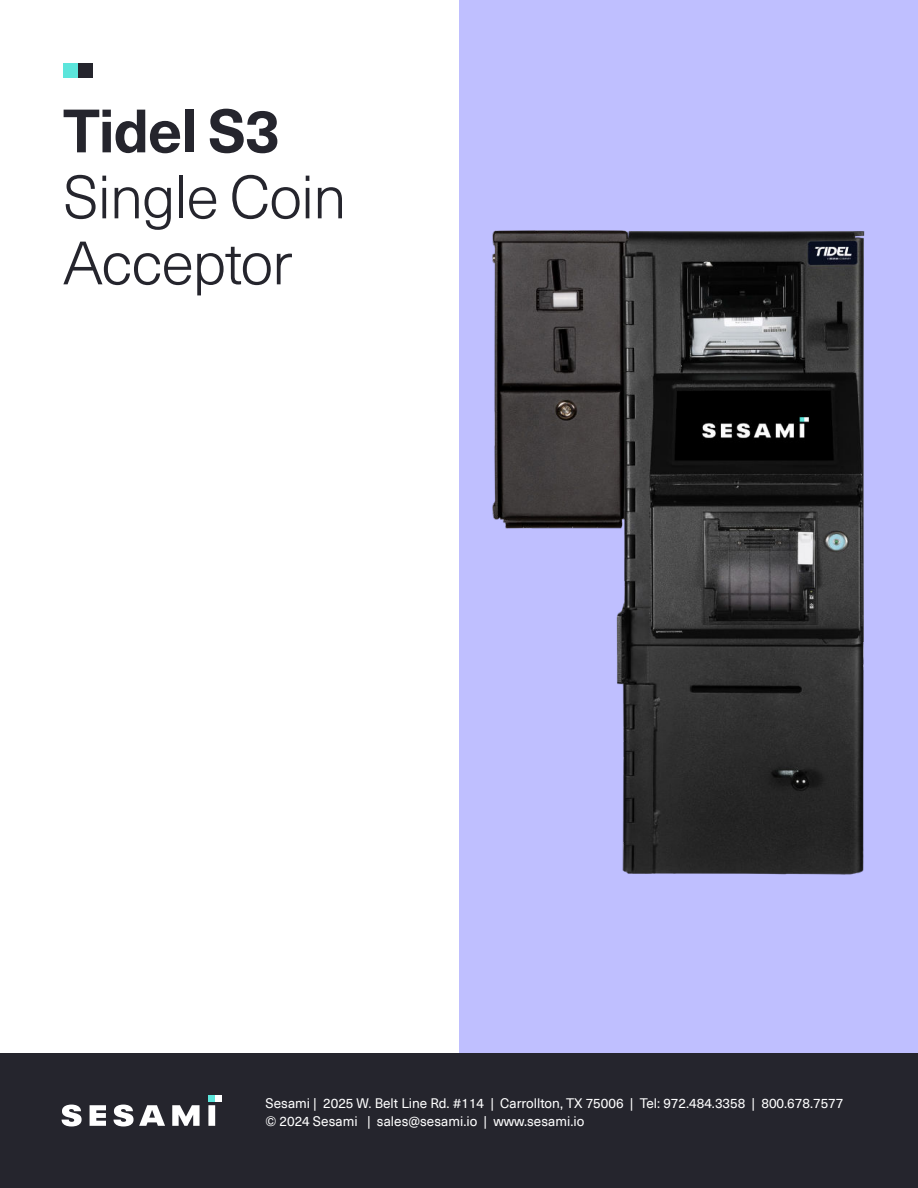
<style>
.page{position:relative;width:918px;height:1188px;background:#fff}
.page>*{position:absolute;margin:0;border:0;box-sizing:border-box;transform-origin:0 0}
.t1{font:300 60px/66px "Neue Haas Unica W1 G";letter-spacing:-.025em;color:#25252d}
.t2{font:700 60px "Neue Haas Unica W1 G";letter-spacing:-.025em;color:#25252d}
.t3{font:13.5px/18px "Neue Haas Unica W1 G";color:#fff}
</style>
<div class="page">
<div style="left:459px;top:0;width:459px;height:1054px;background:#bfbfff"></div>
<img style="left:492px;top:230px;width:373px;height:645px">
<div style="left:63px;top:63px;width:15px;height:15px;background:#5ce5db"></div>
<div style="left:78px;top:63px;width:15px;height:15px;background:#25252d"></div>
<div style="left:0;top:1054px;width:918px;height:134px;background:#25252d"></div>
<svg style="left:62px;top:1095px;width:153px;height:31px"></svg>
<div style="left:208px;top:1096px;width:7px;height:6px;background:#5ce6db"></div>
<div style="left:215px;top:1096px;width:7px;height:6px;background:#fff"></div>
<h1 class="t2" style="left:63px;top:106px;width:219px">Tidel S3</h1>
<h1 class="t1" style="left:63px;top:168px;width:285px">Single Coin<br>Acceptor</h1>
<p class="t3" style="left:408px;top:1095px;width:425px;text-indent:-143px">Tidel | 2025 W. Belt Line Rd. #114 | Carrollton, TX 75006 | Tel: 972.484.3358 | 800.678.7577 sesami.io</p>
<p class="t3" style="left:266px;top:1095px;width:579px">Sesami | 2025 W. Belt Line Rd. #114 | Carrollton, TX 75006 | Tel: 972.484.3358 | 800.678.7577 © 2024 Sesami | sales@sesami.io | www.sesami.io</p>
<p class="t3" style="left:269px;top:1113px;width:302px">© 2023 Tidel | sales@tidel.com | www.tidel.com</p>
</div>
